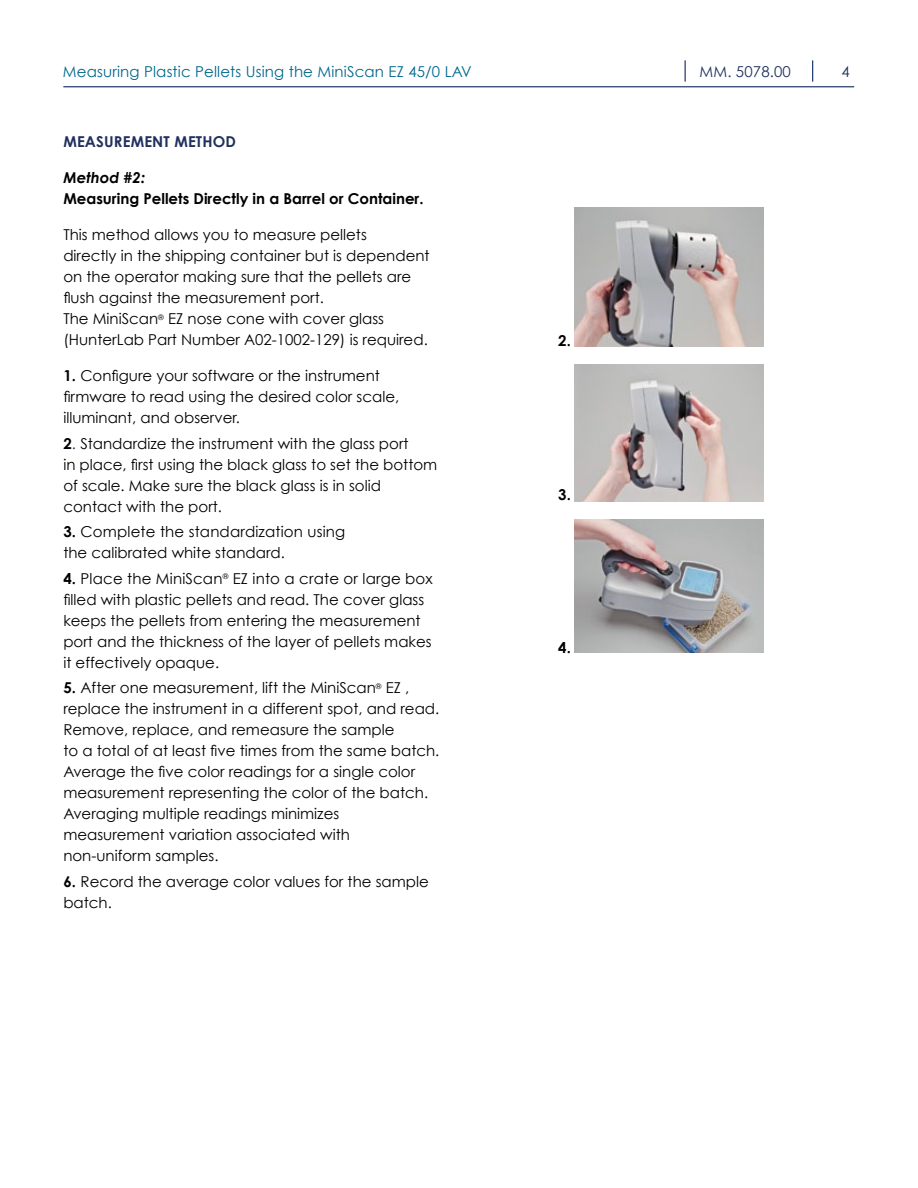
<style>
.page{position:relative;width:918px;height:1188px;background:#fff}
.page>*{position:absolute;margin:0;border:0;box-sizing:border-box;transform-origin:0 0}
.t1{font:15px/21px "Century Gothic";color:#000}
.t2{font:700 15px "Century Gothic";color:#000}
.t3{font:15px "Century Gothic";letter-spacing:.01em;color:#00688c}
.t4{font:700 15px "Century Gothic";letter-spacing:.01em;color:#20315e}
.t5{font:15px "Century Gothic";letter-spacing:.01em;color:#20315e}
.t6{font:italic 700 15px "Century Gothic";color:#000}
.s1{font-weight:700}
.s2{color:#20315e}
</style>
<div class="page">
<hr style="left:63px;top:86px;width:791px;height:1px;background:#0f285f">
<svg style="left:812px;top:60px;width:1px;height:22px"></svg>
<svg style="left:685px;top:60px;width:1px;height:22px"></svg>
<img style="left:574px;top:207px;width:189px;height:140px">
<img style="left:574px;top:365px;width:189px;height:136px">
<img style="left:574px;top:520px;width:189px;height:133px">
<p class="t3" style="left:63px;top:62px;width:410px">Measuring Plastic Pellets Using the MiniScan EZ 45/0 LAV</p>
<p class="t5" style="left:700px;top:62px;width:93px">MM. 5078.00</p>
<p class="t5" style="left:842px;top:62px;width:10px">4</p>
<p class="t4" style="left:63px;top:132px;width:172px">Measurement Method</p>
<p class="t6" style="left:63px;top:168px;width:83px">Method #2:</p>
<p class="t2" style="left:63px;top:189px;width:362px">Measuring Pellets Directly in a Barrel or Container.</p>
<p class="t1" style="left:63px;top:224px;width:368px">This method allows you to measure pellets<br>directly in the shipping container but is dependent on the operator making sure that the pellets are flush against the measurement port.<br>The MiniScan<sup>®</sup> EZ nose cone with cover glass (HunterLab Part Number A02-1002-129) is required.</p>
<p class="t1" style="left:63px;top:365px;width:337px"><span class="s1">1.</span> Configure your software or the instrument firmware to read using the desired color scale, illuminant, and observer.</p>
<p class="t1" style="left:63px;top:433px;width:376px"><span class="s1">2</span><span class="s2">.</span> Standardize the instrument with the glass port<br>in place, first using the black glass to set the bottom of scale. Make sure the black glass is in solid contact with the port.</p>
<p class="t1" style="left:63px;top:521px;width:283px"><span class="s1">3.</span> Complete the standardization using the calibrated white standard.</p>
<p class="t1" style="left:63px;top:568px;width:371px"><span class="s1">4.</span> Place the MiniScan<sup>®</sup> EZ into a crate or large box filled with plastic pellets and read. The cover glass keeps the pellets from entering the measurement port and the thickness of the layer of pellets makes it effectively opaque.</p>
<p class="t1" style="left:63px;top:677px;width:378px"><span class="s1">5.</span> After one measurement, lift the MiniScan<sup>®</sup> EZ , replace the instrument in a different spot, and read.<br>Remove, replace, and remeasure the sample<br>to a total of at least five times from the same batch.<br>Average the five color readings for a single color measurement representing the color of the batch.<br>Averaging multiple readings minimizes measurement variation associated with non-uniform samples.</p>
<p class="t1" style="left:63px;top:871px;width:367px"><span class="s1">6.</span> Record the average color values for the sample batch.</p>
<p class="t2" style="left:558px;top:332px;width:14px">2.</p>
<p class="t2" style="left:558px;top:485px;width:14px">3.</p>
<p class="t2" style="left:558px;top:638px;width:14px">4.</p>
</div>
